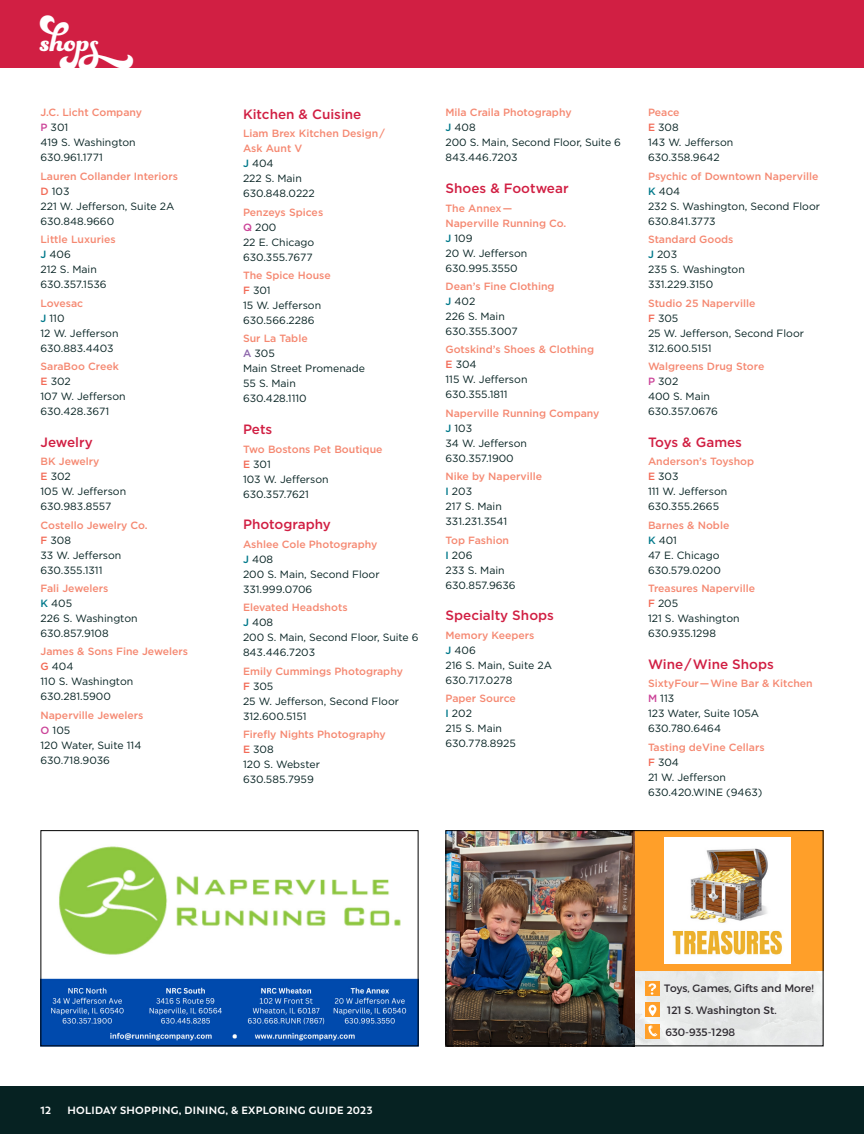
<style>
.page{position:relative;width:864px;height:1134px;background:#fff}
.page>*{position:absolute;margin:0;border:0;box-sizing:border-box;transform-origin:0 0}
.t1{font:33px "Funkydori";color:#fff}
.t2{font:500 13.5px "Gotham";color:#d11f43}
.t3{font:10.65px/21.9px "Montserrat";color:#2e2a30}
.t4{font:10.5px/15px "Gotham";color:#062222}
.t5{font:500 10.5px/15px "Gotham";color:#f58871}
.t6{font:700 10.5px "Trenda";letter-spacing:.03em;color:#fff}
.s1{font-weight:500;color:#f58871}
.s2{font-weight:500;color:#cb4398}
.s3{font-weight:500;color:#f26a56}
.s4{font-weight:500;color:#00798b}
.s5{color:#00798b}
.s6{font-weight:400;color:#062222}
.s7{font-weight:500;color:#8c65ab}
</style>
<div class="page">
<div style="left:0;top:1087px;width:864px;height:47px;background:#062222"></div>
<div style="left:0;top:0;width:864px;height:68px;background:#d11f43"></div>
<img style="left:634px;top:971px;width:188px;height:73px">
<div style="left:590px;top:830px;width:234px;height:141px;background:#ff9f29"></div>
<img style="left:448px;top:832px;width:186px;height:212px">
<div style="left:645px;top:982px;width:15px;height:14px;background:#ff9f29"></div>
<div style="left:645px;top:1024px;width:15px;height:15px;background:#ff9f29"></div>
<div style="left:645px;top:1002px;width:15px;height:15px;background:#ff9f29"></div>
<svg style="left:649px;top:1005px;width:7px;height:11px"></svg>
<img style="left:664px;top:837px;width:126px;height:126px">
<svg style="left:649px;top:983px;width:7px;height:12px"></svg>
<svg style="left:648px;top:1025px;width:9px;height:12px"></svg>
<div style="left:446px;top:830px;width:378px;height:216px;border:1px solid #000"></div>
<img style="left:42px;top:846px;width:374px;height:198px">
<div style="left:40px;top:830px;width:378px;height:216px;border:1px solid #000"></div>
<h1 class="t1" style="left:40px;top:20px;width:105px">shops</h1>
<p class="t4" style="left:40px;top:105px;width:103px"><span class="s1">J.C. Licht Company<br></span><span class="s2">P</span> 301<br>419 S. Washington<br>630.961.1771</p>
<p class="t4" style="left:40px;top:168px;width:139px"><span class="s1">Lauren Collander Interiors<br></span><span class="s3">D</span> 103<br>221 W. Jefferson, Suite 2A<br>630.848.9660</p>
<p class="t4" style="left:40px;top:232px;width:77px"><span class="s1">Little Luxuries<br></span><span class="s4">J</span> 406<br>212 S. Main<br>630.357.1536</p>
<p class="t4" style="left:40px;top:295px;width:80px"><span class="s1">Lovesac<br></span><span class="s4">J</span> 110<br>12 W. Jefferson<br>630.883.4403</p>
<p class="t4" style="left:40px;top:359px;width:87px"><span class="s1">SaraBoo Creek<br></span><span class="s3">E</span> 302<br>107 W. Jefferson<br>630.428.3671</p>
<p class="t2" style="left:40px;top:433px;width:54px">Jewelry</p>
<p class="t4" style="left:40px;top:454px;width:87px"><span class="s1">BK Jewelry<br></span><span class="s3">E</span> 302<br>105 W. Jefferson<br>630.983.8557</p>
<p class="t4" style="left:40px;top:517px;width:109px"><span class="s1">Costello Jewelry Co.<br></span><span class="s3">F</span> 308<br>33 W. Jefferson<br>630.355.1311</p>
<p class="t4" style="left:40px;top:580px;width:99px"><span class="s1">Fali Jewelers<br></span><span class="s4">K</span> 405<br>226 S. Washington<br>630.857.9108</p>
<p class="t4" style="left:40px;top:644px;width:149px"><span class="s1">James &amp; Sons Fine Jewelers<br></span><span class="s3">G</span> 404<br>110 S. Washington<br>630.281.5900</p>
<p class="t4" style="left:40px;top:707px;width:104px"><span class="s1">Naperville Jewelers<br></span><span class="s2">O</span> 105<br>120 Water, Suite 114<br>630.718.9036</p>
<p class="t2" style="left:243px;top:105px;width:120px">Kitchen &amp; Cuisine</p>
<p class="t5" style="left:243px;top:126px;width:143px">Liam Brex Kitchen Design/<br>Ask Aunt V<br><span class="s5">J</span> <span class="s6">404<br>222 S. Main<br>630.848.0222</span></p>
<p class="t4" style="left:243px;top:204px;width:82px"><span class="s1">Penzeys Spices<br></span><span class="s2">Q</span> 200<br>22 E. Chicago<br>630.355.7677</p>
<p class="t4" style="left:243px;top:268px;width:89px"><span class="s1">The Spice House<br></span><span class="s3">F</span> 301<br>15 W. Jefferson<br>630.566.2286</p>
<p class="t4" style="left:243px;top:331px;width:124px"><span class="s1">Sur La Table<br></span><span class="s7">A</span> 305<br>Main Street Promenade<br>55 S. Main<br>630.428.1110</p>
<p class="t2" style="left:243px;top:421px;width:31px">Pets</p>
<p class="t4" style="left:243px;top:441px;width:141px"><span class="s1">Two Bostons Pet Boutique<br></span><span class="s3">E</span> 301<br>103 W. Jefferson<br>630.357.7621</p>
<p class="t2" style="left:243px;top:516px;width:89px">Photography</p>
<p class="t4" style="left:243px;top:536px;width:138px"><span class="s1">Ashlee Cole Photography<br></span><span class="s4">J</span> 408<br>200 S. Main, Second Floor<br>331.999.0706</p>
<p class="t4" style="left:243px;top:600px;width:177px"><span class="s1">Elevated Headshots<br></span><span class="s4">J</span> 408<br>200 S. Main, Second Floor, Suite 6<br>843.446.7203</p>
<p class="t4" style="left:243px;top:663px;width:161px"><span class="s1">Emily Cummings Photography<br></span><span class="s3">F</span> 305<br>25 W. Jefferson, Second Floor<br>312.600.5151</p>
<p class="t4" style="left:243px;top:727px;width:144px"><span class="s1">Firefly Nights Photography<br></span><span class="s3">E</span> 308<br>120 S. Webster<br>630.585.7959</p>
<p class="t4" style="left:446px;top:105px;width:177px"><span class="s1">Mila Craila Photography<br></span><span class="s4">J</span> 408<br>200 S. Main, Second Floor, Suite 6<br>843.446.7203</p>
<p class="t2" style="left:446px;top:180px;width:125px">Shoes &amp; Footwear</p>
<p class="t5" style="left:446px;top:200px;width:122px">The Annex—<br>Naperville Running Co.<br><span class="s5">J</span> <span class="s6">109<br>20 W. Jefferson<br>630.995.3550</span></p>
<p class="t4" style="left:446px;top:279px;width:111px"><span class="s1">Dean’s Fine Clothing<br></span><span class="s4">J</span> 402<br>226 S. Main<br>630.355.3007</p>
<p class="t4" style="left:446px;top:342px;width:150px"><span class="s1">Gotskind’s Shoes &amp; Clothing<br></span><span class="s3">E</span> 304<br>115 W. Jefferson<br>630.355.1811</p>
<p class="t4" style="left:446px;top:405px;width:156px"><span class="s1">Naperville Running Company<br></span><span class="s4">J</span> 103<br>34 W. Jefferson<br>630.357.1900</p>
<p class="t4" style="left:446px;top:469px;width:98px"><span class="s1">Nike by Naperville<br></span><span class="s4">I</span> 203<br>217 S. Main<br>331.231.3541</p>
<p class="t4" style="left:446px;top:532px;width:72px"><span class="s1">Top Fashion<br></span><span class="s4">I</span> 206<br>233 S. Main<br>630.857.9636</p>
<p class="t2" style="left:446px;top:607px;width:110px">Specialty Shops</p>
<p class="t4" style="left:446px;top:627px;width:108px"><span class="s1">Memory Keepers<br></span><span class="s4">J</span> 406<br>216 S. Main, Suite 2A<br>630.717.0278</p>
<p class="t4" style="left:446px;top:691px;width:72px"><span class="s1">Paper Source<br></span><span class="s4">I</span> 202<br>215 S. Main<br>630.778.8925</p>
<p class="t4" style="left:648px;top:105px;width:87px"><span class="s1">Peace<br></span><span class="s3">E</span> 308<br>143 W. Jefferson<br>630.358.9642</p>
<p class="t4" style="left:648px;top:168px;width:174px"><span class="s1">Psychic of Downtown Naperville<br></span><span class="s4">K</span> 404<br>232 S. Washington, Second Floor<br>630.841.3773</p>
<p class="t4" style="left:648px;top:232px;width:98px"><span class="s1">Standard Goods<br></span><span class="s4">J</span> 203<br>235 S. Washington<br>331.229.3150</p>
<p class="t4" style="left:648px;top:295px;width:158px"><span class="s1">Studio 25 Naperville<br></span><span class="s3">F</span> 305<br>25 W. Jefferson, Second Floor<br>312.600.5151</p>
<p class="t4" style="left:648px;top:359px;width:118px"><span class="s1">Walgreens Drug Store<br></span><span class="s2">P</span> 302<br>400 S. Main<br>630.357.0676</p>
<p class="t2" style="left:648px;top:433px;width:96px">Toys &amp; Games</p>
<p class="t4" style="left:648px;top:454px;width:108px"><span class="s1">Anderson’s Toyshop<br></span><span class="s3">E</span> 303<br>111 W. Jefferson<br>630.355.2665</p>
<p class="t4" style="left:648px;top:517px;width:83px"><span class="s1">Barnes &amp; Noble<br></span><span class="s4">K</span> 401<br>47 E. Chicago<br>630.579.0200</p>
<p class="t4" style="left:648px;top:580px;width:109px"><span class="s1">Treasures Naperville<br></span><span class="s3">F</span> 205<br>121 S. Washington<br>630.935.1298</p>
<p class="t2" style="left:648px;top:655px;width:127px">Wine/Wine Shops</p>
<p class="t4" style="left:648px;top:676px;width:166px"><span class="s1">SixtyFour—Wine Bar &amp; Kitchen<br></span><span class="s2">M</span> 113<br>123 Water, Suite 105A<br>630.780.6464</p>
<p class="t4" style="left:648px;top:739px;width:118px"><span class="s1">Tasting deVine Cellars<br></span><span class="s3">F</span> 304<br>21 W. Jefferson<br>630.420.WINE (9463)</p>
<p class="t6" style="left:40px;top:1104px;width:12px">12</p>
<p class="t6" style="left:67px;top:1104px;width:307px">HOLIDAY SHOPPING, DINING, &amp; EXPLORING GUIDE 2023</p>
<p class="t3" style="left:664px;top:977px;width:151px">Toys, Games, Gifts and More!<br>121 S. Washington St.<br>630-935-1298</p>
</div>
